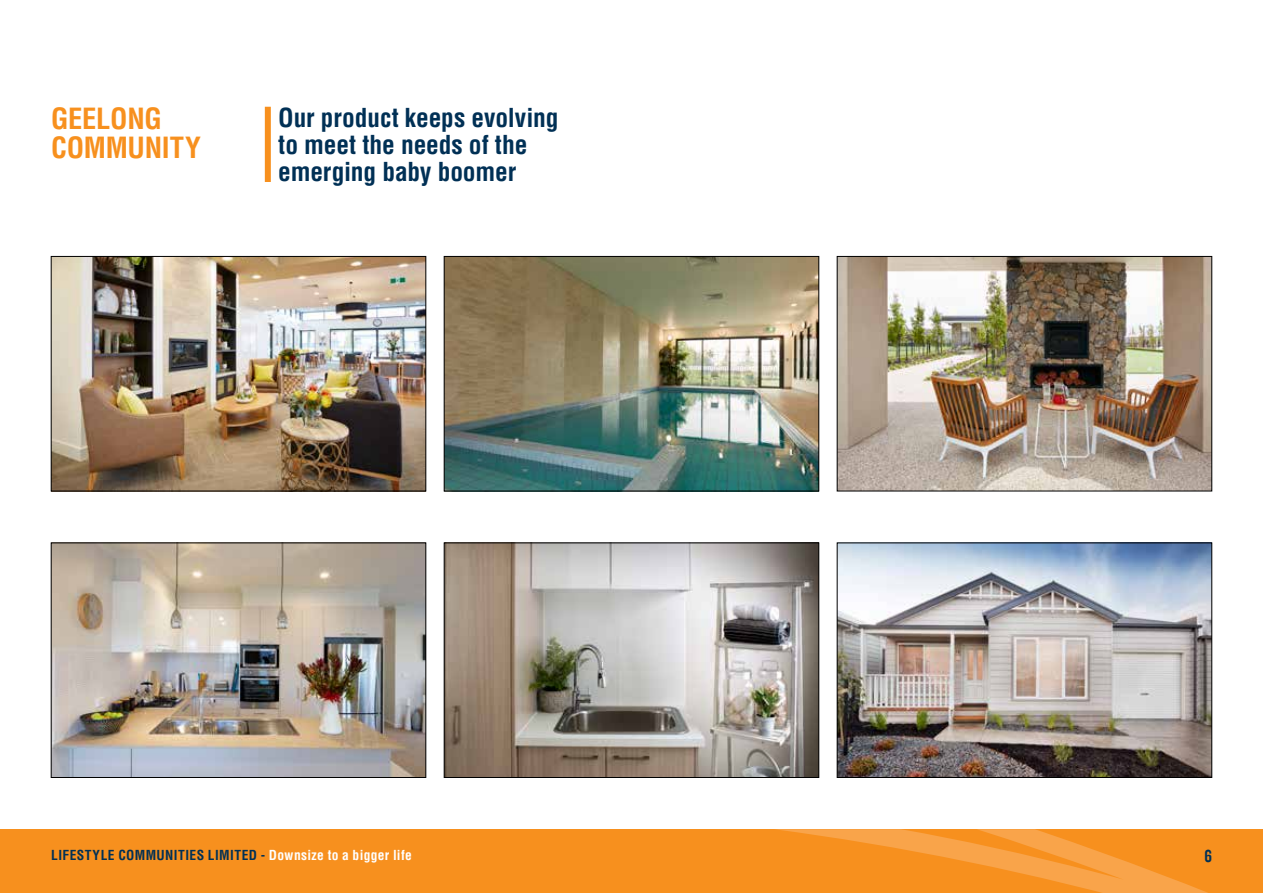
<style>
.page{position:relative;width:1263px;height:893px;background:#fff}
.page>*{position:absolute;margin:0;border:0;box-sizing:border-box;transform-origin:0 0}
.t1{font:700 condensed 28.5px/28.5px "Helvetica";letter-spacing:-.01em;color:#f7901e}
.t2{font:700 condensed 25.5px/27px "Helvetica";letter-spacing:-.005em;color:#003055}
.t3{font:18px "Knockout HTF49 Liteweight";color:#003055}
.t4{font:700 condensed 13.5px "Helvetica";letter-spacing:.03em;color:#003055}
.s1{color:#fff}
</style>
<div class="page">
<div style="left:0;top:829px;width:1263px;height:64px;background:#f7901e"></div>
<svg style="left:776px;top:829px;width:432px;height:64px"></svg>
<div style="left:265px;top:107px;width:6px;height:75px;background:#f7901e"></div>
<img style="left:446px;top:258px;width:371px;height:231px">
<div style="left:444px;top:256px;width:375px;height:235px;border:1px solid #000"></div>
<img style="left:446px;top:545px;width:371px;height:231px">
<div style="left:444px;top:543px;width:375px;height:235px;border:1px solid #000"></div>
<img style="left:53px;top:258px;width:371px;height:231px">
<div style="left:51px;top:256px;width:375px;height:235px;border:1px solid #000"></div>
<img style="left:53px;top:545px;width:371px;height:231px">
<div style="left:51px;top:543px;width:375px;height:235px;border:1px solid #000"></div>
<img style="left:839px;top:258px;width:371px;height:231px">
<div style="left:837px;top:256px;width:375px;height:235px;border:1px solid #000"></div>
<img style="left:839px;top:545px;width:371px;height:231px">
<div style="left:837px;top:543px;width:375px;height:235px;border:1px solid #000"></div>
<p class="t1" style="left:51px;top:104px;width:151px">GEELONG<br>COMMUNITY</p>
<p class="t2" style="left:278px;top:104px;width:282px">Our product keeps evolving to meet the needs of the emerging baby boomer</p>
<p class="t4" style="left:51px;top:847px;width:362px">LIFESTYLE COMMUNITIES LIMITED - <span class="s1">Downsize to a bigger life</span></p>
<p class="t3" style="left:1204px;top:846px;width:9px">6</p>
</div>
